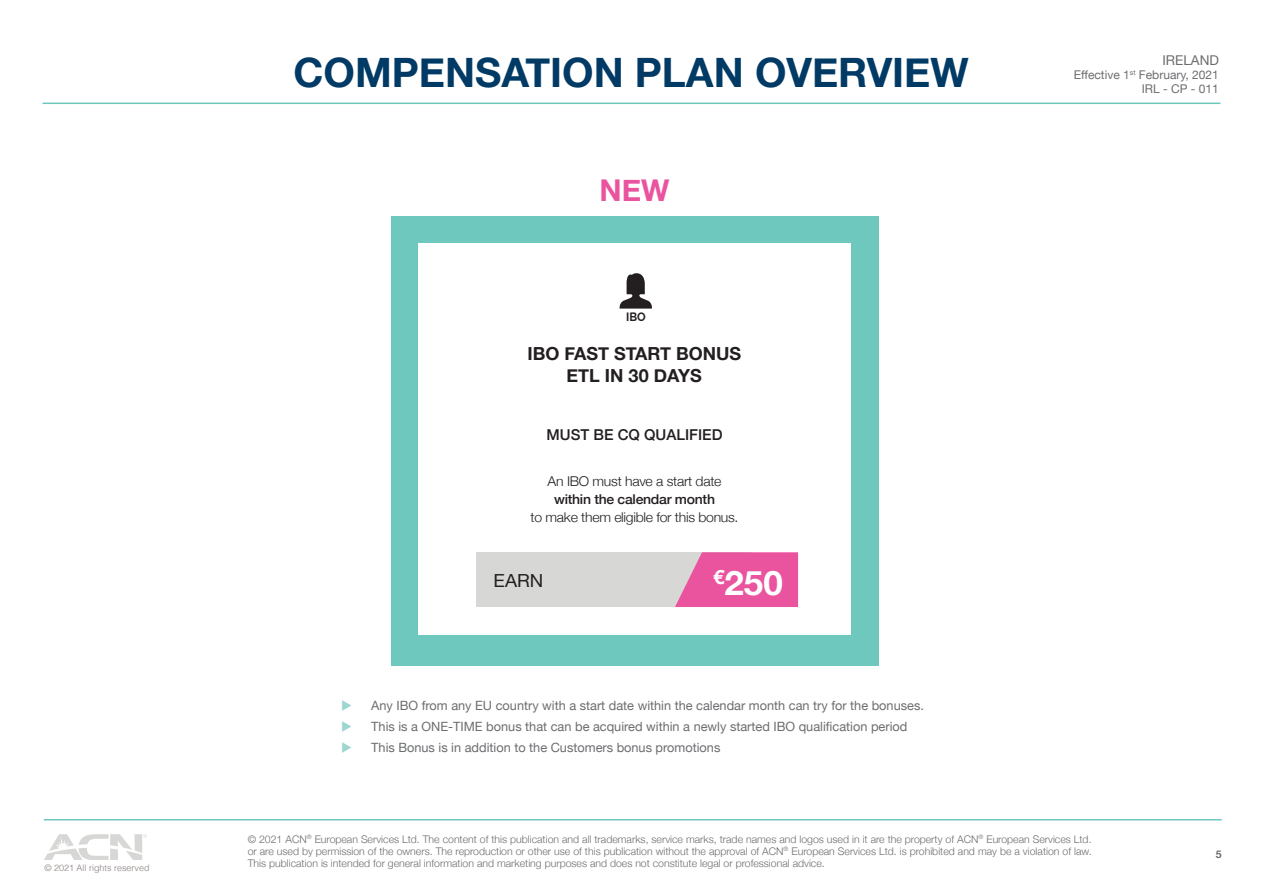
<style>
.page{position:relative;width:1263px;height:893px;background:#fff}
.page>*{position:absolute;margin:0;border:0;box-sizing:border-box;transform-origin:0 0}
.t1{font:700 40.5px "Helvetica Neue";color:#003a65}
.t2{font:700 33.75px "Helvetica Neue";color:#fff;scale:1.04 1}
.t3{font:700 30px "Helvetica Neue";color:#ea549f}
.t4{font:700 18px/21.6px "Helvetica Neue";color:#231f20;text-align:center}
.t5{font:18px "Helvetica Neue";color:#231f20;scale:1.04 1}
.t6{font:500 15px "Helvetica Neue";color:#231f20}
.t7{font:300 13.5px "Helvetica Neue";letter-spacing:-.02em;color:#231f20;scale:1.04 1}
.t8{font:500 13.5px "Helvetica Neue";letter-spacing:-.02em;color:#231f20;scale:1.04 1}
.t9{font:13.5px "Helvetica Neue";color:#6c6d70}
.t10{font:12.75px "Helvetica Neue";color:#6c6d70}
.t11{font:12px "Helvetica Neue";color:#6c6d70}
.t12{font:700 12px "Raleway";color:#231f20;scale:.95 1}
.t13{font:300 10.5px/12px "Helvetica Neue";color:#6c6d70;text-align:justify}
.t14{font:700 10.5px "Helvetica Neue";color:#6c6d70}
.t15{font:300 9px "Helvetica";color:#867f7c}
.s1{color:#9cd6cf}
</style>
<div class="page">
<svg style="left:44px;top:834px;width:103px;height:25px"></svg>
<hr style="left:43px;top:103px;width:1177px;height:1px;background:#6ec8bd">
<hr style="left:44px;top:819px;width:1178px;height:1px;background:#6ec8bd">
<div style="left:391px;top:216px;width:487px;height:449px;background:#6ec8bd"></div>
<div style="left:418px;top:243px;width:432px;height:391px;background:#fff"></div>
<div style="left:476px;top:552px;width:275px;height:55px;background:#d7d7d5"></div>
<svg style="left:675px;top:552px;width:123px;height:55px;background:#e763a5"></svg>
<svg style="left:620px;top:273px;width:32px;height:36px"></svg>
<p class="t15" style="left:44px;top:860px;width:107px">© 2021 All rights reserved</p>
<h1 class="t1" style="left:294px;top:41px;width:677px">COMPENSATION PLAN OVERVIEW</h1>
<h3 class="t3" style="left:600px;top:166px;width:71px">NEW</h3>
<p class="t12" style="left:626px;top:310px;width:22px">IBO</p>
<h3 class="t4" style="left:527px;top:343px;width:215px">IBO FAST START BONUS<br>ETL IN 30 DAYS</h3>
<h3 class="t6" style="left:547px;top:422px;width:177px">MUST BE CQ QUALIFIED</h3>
<p class="t7" style="left:548px;top:473px;width:169px">An IBO must have a start date</p>
<p class="t8" style="left:554px;top:488px;width:156px">within the calendar month</p>
<p class="t7" style="left:531px;top:508px;width:201px">to make them eligible for this bonus.</p>
<h3 class="t5" style="left:494px;top:568px;width:49px">EARN</h3>
<h2 class="t2" style="left:713px;top:556px;width:68px"><sup>€</sup>250</h2>
<p class="t10" style="left:341px;top:696px;width:584px"><span class="s1">◆</span> Any IBO from any EU country with a start date within the calendar month can try for the bonuses.</p>
<p class="t10" style="left:341px;top:717px;width:568px"><span class="s1">◆</span> This is a ONE-TIME bonus that can be acquired within a newly started IBO qualification period</p>
<p class="t10" style="left:341px;top:738px;width:381px"><span class="s1">◆</span> This Bonus is in addition to the Customers bonus promotions</p>
<p class="t9" style="left:1162px;top:50px;width:58px">IRELAND</p>
<p class="t11" style="left:1074px;top:66px;width:147px">Effective 1<sup>st</sup> February, 2021</p>
<p class="t11" style="left:1142px;top:80px;width:79px">IRL - CP - 011</p>
<p class="t13" style="left:248px;top:833px;width:845px">© 2021 ACN<sup>®</sup> European Services Ltd. The content of this publication and all trademarks, service marks, trade names and logos used in it are the property of ACN<sup>®</sup> European Services Ltd. or are used by permission of the owners. The reproduction or other use of this publication without the approval of ACN<sup>®</sup> European Services Ltd. is prohibited and may be a violation of law.<br>This publication is intended for general information and marketing purposes and does not constitute legal or professional advice.</p>
<p class="t14" style="left:1216px;top:846px;width:7px">5</p>
</div>
